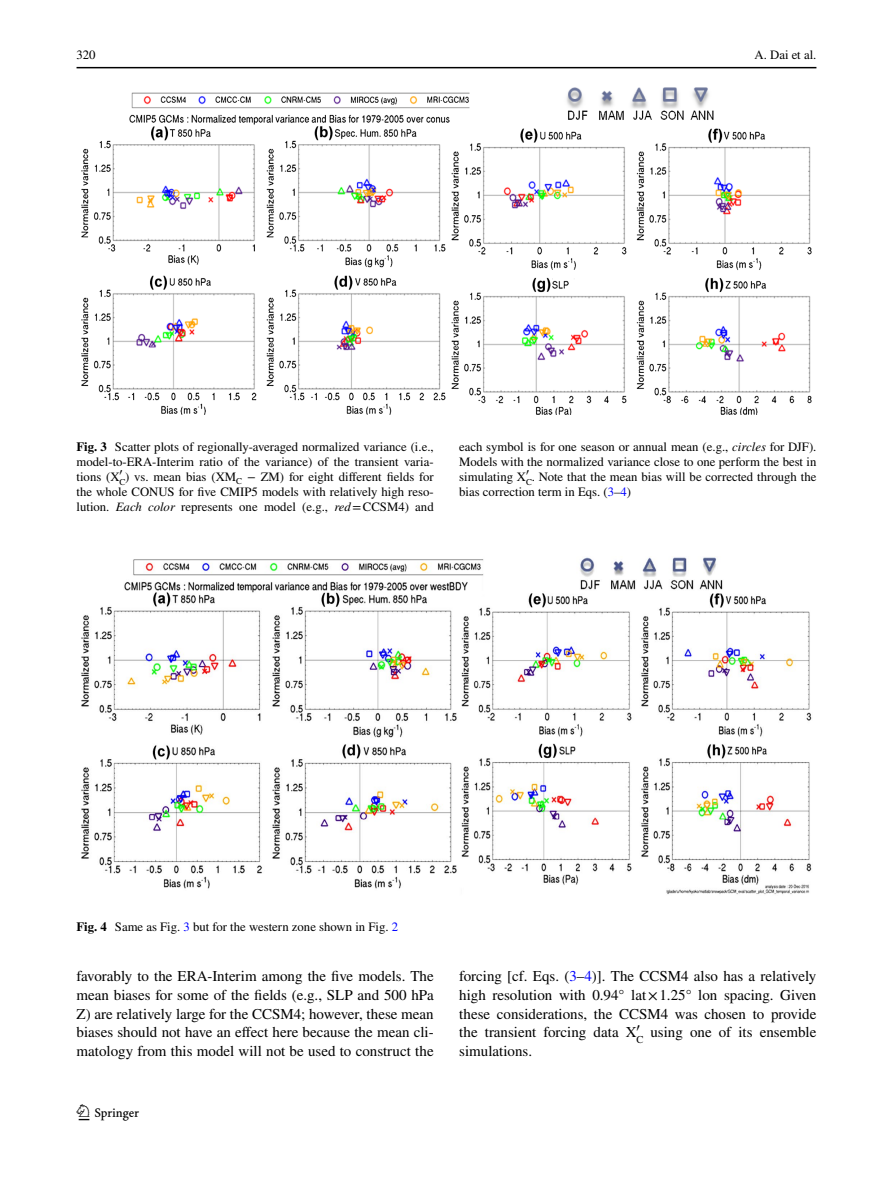
<style>
.page{position:relative;width:893px;height:1187px;background:#fff}
.page>*{position:absolute;margin:0;border:0;box-sizing:border-box;transform-origin:0 0}
.t1{font:22.5px "Springnew";color:#000}
.t2{font:15px/18.8px "STIX";color:#000;text-align:justify}
.t3{font:12.75px/15px "STIX";color:#000;text-align:justify}
.s1{font-weight:700}
.s2{font-family:"STIX General Regular 16"}
.s3{font-style:italic}
.s4{font-family:"STIX General Regular 17"}
.s5{color:#00f}
.s6{font-family:"STIX General Regular 15"}
</style>
<div class="page">
<hr style="left:77px;top:67px;width:739px;height:1px;background:#000">
<img style="left:81px;top:87px;width:731px;height:328px">
<img style="left:81px;top:557px;width:731px;height:337px">
<p class="t3" style="left:77px;top:48px;width:21px">320</p>
<p class="t3" style="left:755px;top:48px;width:63px">A. Dai et al.</p>
<p class="t3" style="left:77px;top:439px;width:359px"><span class="s1">Fig. 3</span> Scatter plots of regionally-averaged normalized variance (i.e., model-to-ERA-Interim ratio of the variance) of the transient varia&shy;tions (<span class="s2">X</span><sup>′</sup></p>
<p class="t3" style="left:77px;top:469px;width:359px;text-indent:43px"><sub>C</sub>) vs. mean bias (XM<sub>C</sub> − ZM) for eight different fields for the whole CONUS for five CMIP5 models with relatively high reso&shy;lution. <span class="s3">Each color</span> represents one model (e.g., <span class="s3">red</span>=CCSM4) and</p>
<p class="t3" style="left:459px;top:439px;width:359px">each symbol is for one season or annual mean (e.g., <span class="s3">circles</span> for DJF).<br>Models with the normalized variance close to one perform the best in simulating <span class="s4">X</span><sup>′</sup></p>
<p class="t3" style="left:459px;top:469px;width:359px;text-indent:67px"><sub>C</sub>. Note that the mean bias will be corrected through the bias correction term in Eqs. (<span class="s5">3</span>–<span class="s5">4</span>)</p>
<p class="t3" style="left:77px;top:919px;width:323px"><span class="s1">Fig. 4</span> Same as Fig. <span class="s5">3</span> but for the western zone shown in Fig. <span class="s5">2</span></p>
<p class="t2" style="left:77px;top:967px;width:359px">favorably to the ERA-Interim among the five models. The mean biases for some of the fields (e.g., SLP and 500 hPa Z) are relatively large for the CCSM4; however, these mean biases should not have an effect here because the mean cli&shy;matology from this model will not be used to construct the</p>
<p class="t2" style="left:459px;top:967px;width:359px">forcing [cf. Eqs. (<span class="s5">3</span>–<span class="s5">4</span>)]. The CCSM4 also has a relatively high resolution with 0.94° lat×1.25° lon spacing. Given these considerations, the CCSM4 was chosen to provide the transient forcing data <span class="s6">X</span><sup>′</sup></p>
<p class="t2" style="left:636px;top:1023px;width:181px"><sub>C</sub> using one of its ensemble</p>
<p class="t2" style="left:459px;top:1042px;width:74px">simulations.</p>
<h1 class="t1" style="left:79px;top:1104px;width:62px">1 3</h1>
</div>
